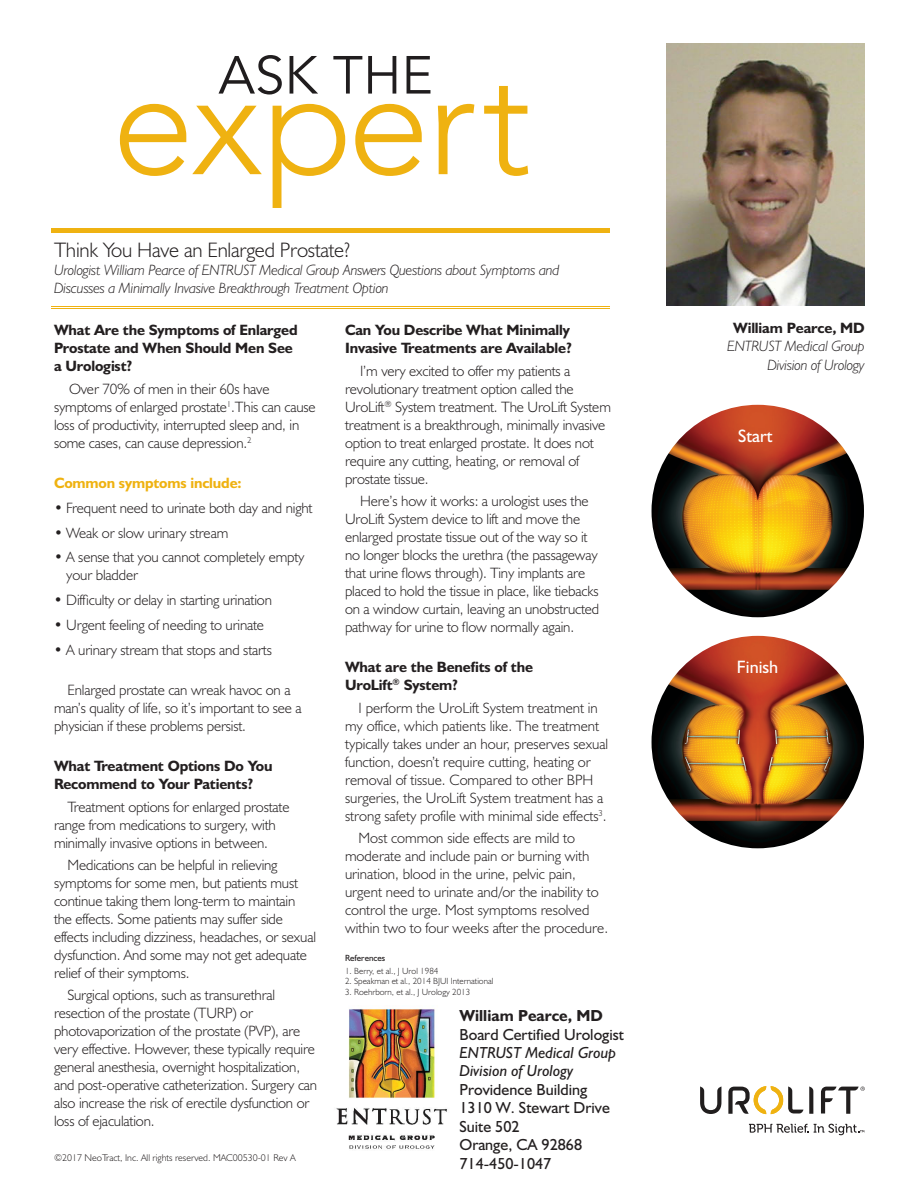
<style>
.page{position:relative;width:918px;height:1188px;background:#fff}
.page>*{position:absolute;margin:0;border:0;box-sizing:border-box;transform-origin:0 0}
.t1{font:300 148.2px "Avenir";letter-spacing:-.02em;color:#efb211}
.t2{font:53.1px "Avenir";color:#201d1e}
.t3{font:300 21px "Humanist 521 BT";letter-spacing:-.01em;color:#231f20}
.t4{font:18px "Humanist 521 BT";color:#fff}
.t5{font:16.05px/18.5px "Humanist 521 BT";color:#231f20}
.t6{font:300 15px/18px "Humanist 521 BT";letter-spacing:-.01em;color:#231f20}
.t7{font:700 15px/18px "Humanist 521 BT";letter-spacing:-.01em;color:#231f20}
.t8{font:italic 300 15px/18.6px "Humanist 521 BT";letter-spacing:-.01em;color:#231f20;text-align:right}
.t9{font:700 15px "Humanist 521 BT";letter-spacing:-.01em;color:#efb211}
.t10{font:300 9.9px "Humanist 521 BT";color:#231f20}
.t11{font:300 9px "Humanist 521 BT";color:#231f20}
.t12{font:9px "Humanist 521 BT";color:#231f20}
.s1{font-weight:700}
.s2{font-style:italic}
.s3{font-weight:700;font-style:normal}
</style>
<div class="page">
<div style="left:51px;top:228px;width:559px;height:5px;background:#efb211"></div>
<hr style="left:51px;top:307px;width:559px;height:1px;background:#efb211">
<hr style="left:51px;top:308px;width:559px;height:1px;background:#efb211">
<img style="left:652px;top:405px;width:212px;height:212px;border-radius:106px">
<img style="left:652px;top:636px;width:212px;height:212px;border-radius:106px">
<svg style="left:749px;top:1124px;width:116px;height:11px"></svg>
<svg style="left:728px;top:1086px;width:75px;height:28px"></svg>
<svg style="left:700px;top:1087px;width:21px;height:27px"></svg>
<svg style="left:809px;top:1087px;width:4px;height:27px"></svg>
<svg style="left:821px;top:1087px;width:44px;height:27px"></svg>
<img style="left:667px;top:43px;width:197px;height:263px">
<img style="left:336px;top:1008px;width:111px;height:141px">
<p class="t2" style="left:219px;top:44px;width:216px">ASK THE</p>
<p class="t1" style="left:112px;top:35px;width:421px">expert</p>
<p class="t3" style="left:54px;top:237px;width:298px">Think You Have an Enlarged Prostate?</p>
<p class="t8" style="left:54px;top:260px;width:507px;line-height:18px;text-align:left">Urologist William Pearce of ENTRUST Medical Group Answers Questions about Symptoms and<br>Discusses a Minimally Invasive Breakthrough Treatment Option</p>
<p class="t7" style="left:54px;top:321px;width:245px">What Are the Symptoms of Enlarged<br>Prostate and When Should Men See a Urologist?</p>
<p class="t6" style="left:54px;top:379px;width:263px;text-indent:15px">Over 70% of men in their 60s have symptoms of enlarged prostate<sup>1</sup>.This can cause loss of productivity, interrupted sleep and, in some cases, can cause depression.<sup>2</sup></p>
<p class="t9" style="left:54px;top:474px;width:189px">Common symptoms include:</p>
<p class="t6" style="left:54px;top:498px;width:260px">• Frequent need to urinate both day and night</p>
<p class="t6" style="left:54px;top:523px;width:176px">• Weak or slow urinary stream</p>
<p class="t6" style="left:66px;top:548px;width:240px;text-indent:-12px">• A sense that you cannot completely empty your bladder</p>
<p class="t6" style="left:54px;top:591px;width:219px">• Difficulty or delay in starting urination</p>
<p class="t6" style="left:54px;top:615px;width:212px">• Urgent feeling of needing to urinate</p>
<p class="t6" style="left:54px;top:640px;width:220px">• A urinary stream that stops and starts</p>
<p class="t6" style="left:54px;top:681px;width:249px;text-indent:14px">Enlarged prostate can wreak havoc on a man’s quality of life, so it’s important to see a physician if these problems persist.</p>
<p class="t7" style="left:54px;top:757px;width:220px">What Treatment Options Do You<br>Recommend to Your Patients?</p>
<p class="t6" style="left:54px;top:797px;width:237px;text-indent:14px">Treatment options for enlarged prostate range from medications to surgery, with minimally invasive options in between.</p>
<p class="t6" style="left:54px;top:855px;width:264px;text-indent:14px">Medications can be helpful in relieving symptoms for some men, but patients must continue taking them long-term to maintain the effects. Some patients may suffer side effects including dizziness, headaches, or sexual dysfunction. And some may not get adequate relief of their symptoms.</p>
<p class="t6" style="left:54px;top:986px;width:265px;text-indent:14px">Surgical options, such as transurethral resection of the prostate (TURP) or photovaporization of the prostate (PVP), are very effective. However, these typically require general anesthesia, overnight hospitalization, and post-operative catheterization. Surgery can also increase the risk of erectile dysfunction or loss of ejaculation.</p>
<p class="t10" style="left:54px;top:1152px;width:243px">©2017 NeoTract, Inc. All rights reserved. MAC00530-01 Rev A</p>
<p class="t7" style="left:345px;top:321px;width:228px">Can You Describe What Minimally<br>Invasive Treatments are Available?</p>
<p class="t6" style="left:345px;top:361px;width:267px;text-indent:15px">I’m very excited to offer my patients a revolutionary treatment option called the UroLift<sup>®</sup> System treatment. The UroLift System treatment is a breakthrough, minimally invasive option to treat enlarged prostate. It does not require any cutting, heating, or removal of prostate tissue.</p>
<p class="t6" style="left:345px;top:492px;width:256px;text-indent:15px">Here’s how it works: a urologist uses the UroLift System device to lift and move the enlarged prostate tissue out of the way so it no longer blocks the urethra (the passageway that urine flows through). Tiny implants are placed to hold the tissue in place, like tiebacks on a window curtain, leaving an unobstructed pathway for urine to flow normally again.</p>
<p class="t7" style="left:345px;top:658px;width:189px">What are the Benefits of the<br>UroLift<sup>®</sup> System?</p>
<p class="t6" style="left:345px;top:698px;width:265px;text-indent:14px">I perform the UroLift System treatment in my office, which patients like. The treatment typically takes under an hour, preserves sexual function, doesn’t require cutting, heating or removal of tissue. Compared to other BPH surgeries, the UroLift System treatment has a strong safety profile with minimal side effects<sup>3</sup>.</p>
<p class="t6" style="left:345px;top:829px;width:265px;text-indent:14px">Most common side effects are mild to moderate and include pain or burning with urination, blood in the urine, pelvic pain, urgent need to urinate and/or the inability to control the urge. Most symptoms resolved within two to four weeks after the procedure.</p>
<p class="t12" style="left:345px;top:953px;width:42px">References</p>
<p class="t11" style="left:345px;top:965px;width:95px">1. Berry, et al., J Urol 1984</p>
<p class="t11" style="left:345px;top:976px;width:150px">2. Speakman et al., 2014 BJUI International</p>
<p class="t11" style="left:345px;top:987px;width:127px">3. Roehrborn, et al., J Urology 2013</p>
<p class="t5" style="left:459px;top:1006px;width:166px"><span class="s1">William Pearce, MD<br></span>Board Certified Urologist<br><span class="s2">ENTRUST Medical Group<br>Division of Urology<br></span>Providence Building<br>1310 W. Stewart Drive<br>Suite 502<br>Orange, CA 92868<br>714-450-1047</p>
<p class="t8" style="left:727px;top:318px;width:139px"><span class="s3">William Pearce, MD<br></span>ENTRUST Medical Group<br>Division of Urology</p>
<p class="t4" style="left:738px;top:425px;width:36px">Start</p>
<p class="t4" style="left:737px;top:656px;width:43px">Finish</p>
</div>
